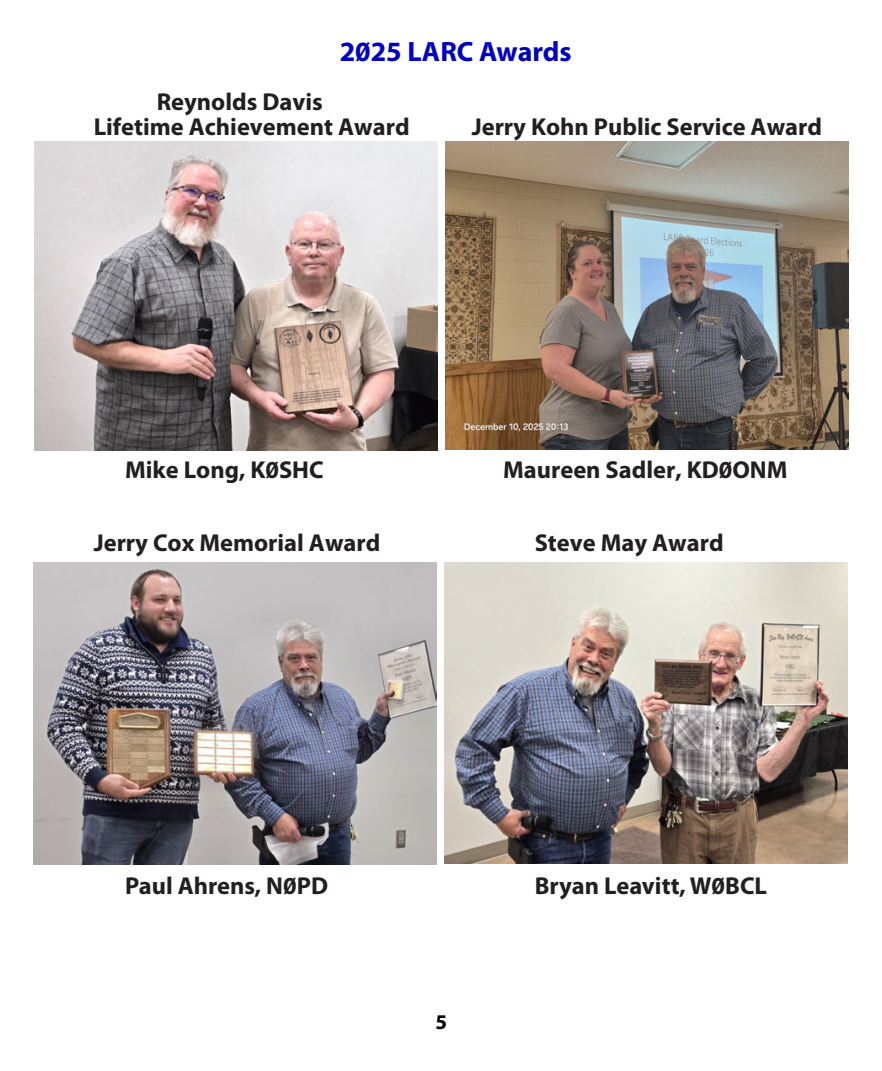
<style>
.page{position:relative;width:882px;height:1071px;background:#fff}
.page>*{position:absolute;margin:0;border:0;box-sizing:border-box;transform-origin:0 0}
.t1{font:700 28px "Myriad Pro";color:#0000c2}
.t2{font:700 24.5px "Myriad Pro";color:#231f20}
.t3{font:700 21px "Myriad Pro";color:#000}
</style>
<div class="page">
<img style="left:444px;top:562px;width:404px;height:302px">
<img style="left:33px;top:562px;width:404px;height:303px">
<img style="left:34px;top:141px;width:403px;height:309px">
<img style="left:446px;top:142px;width:403px;height:308px">
<p class="t1" style="left:340px;top:40px;width:234px">2025 LARC Awards</p>
<p class="t2" style="left:157px;top:92px;width:168px">Reynolds Davis</p>
<p class="t2" style="left:94px;top:116px;width:318px">Lifetime Achievement Award</p>
<p class="t2" style="left:472px;top:116px;width:352px">Jerry Kohn Public Service Award</p>
<p class="t2" style="left:125px;top:459px;width:200px">Mike Long, K0SHC</p>
<p class="t2" style="left:503px;top:459px;width:286px">Maureen Sadler, KD0ONM</p>
<p class="t2" style="left:94px;top:533px;width:288px">Jerry Cox Memorial Award</p>
<p class="t2" style="left:535px;top:533px;width:190px">Steve May Award</p>
<p class="t2" style="left:125px;top:876px;width:204px">Paul Ahrens, N0PD</p>
<p class="t2" style="left:535px;top:876px;width:234px">Bryan Leavitt, W0BCL</p>
<p class="t3" style="left:436px;top:1013px;width:13px">5</p>
</div>
